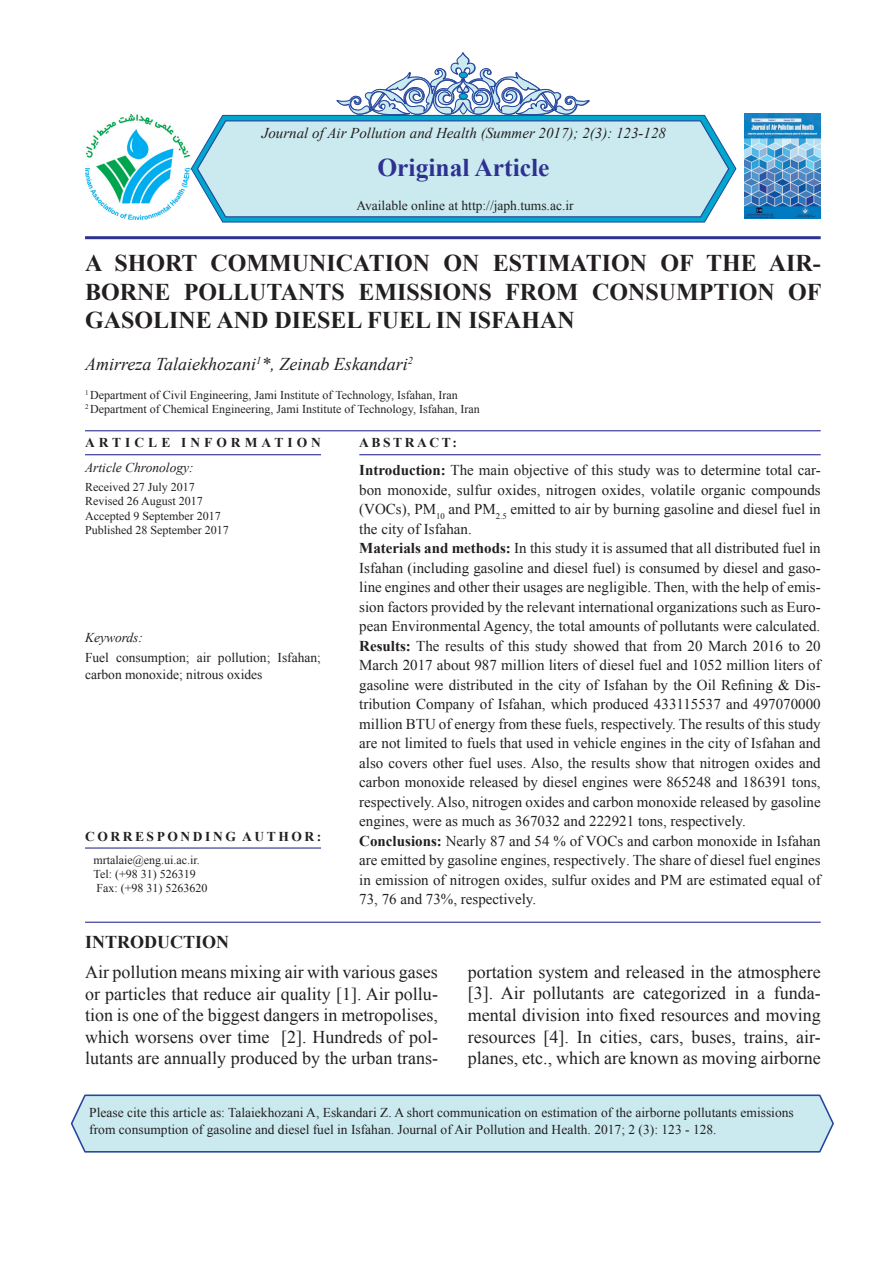
<style>
.page{position:relative;width:893px;height:1263px;background:#fff}
.page>*{position:absolute;margin:0;border:0;box-sizing:border-box;transform-origin:0 0}
.t1{font:700 25.5px "Times New Roman";color:#2e3192}
.t2{font:700 24px/28.5px "Times New Roman";color:#231f20;text-align:justify}
.HTML_Preformatted{font:18px/21.6px "Times New Roman";color:#231f20;text-align:justify}
.t3{font:italic 18px "Times New Roman";color:#231f20}
.t4{font:700 18px "Times New Roman";color:#231f20}
.t5{font:15px/19.5px "Times New Roman";color:#231f20;text-align:justify}
.t6{font:italic 15px "Times New Roman";color:#231f20}
.t7{font:13.5px/16.2px "Times New Roman";color:#231f20}
.t8{font:700 13.5px "Times New Roman";letter-spacing:.19em;color:#231f20}
.t9{font:italic 13.5px "Times New Roman";color:#231f20}
.t10{font:700 13.5px "Times New Roman";letter-spacing:.3em;color:#231f20}
.t11{font:12px "Times New Roman";color:#231f20}
.s1{font-weight:700}
</style>
<div class="page">
<svg style="left:70px;top:1094px;width:764px;height:59px;background:#c3e1ea"></svg>
<svg style="left:336px;top:52px;width:254px;height:63px"></svg>
<svg style="left:460px;top:103px;width:7px;height:11px"></svg>
<div style="left:459px;top:103px;width:8px;height:11px;border:1px solid #25469d;border-radius:50%"></div>
<div style="left:459px;top:72px;width:8px;height:6px;background:#00a9cc;border-radius:50%"></div>
<div style="left:459px;top:72px;width:9px;height:6px;border:1px solid #25469d;border-radius:50%"></div>
<div style="left:459px;top:93px;width:8px;height:6px;background:#00a9cc;border-radius:50%"></div>
<div style="left:459px;top:93px;width:9px;height:6px;border:1px solid #25469d;border-radius:50%"></div>
<svg style="left:190px;top:115px;width:547px;height:108px;fill:#00a9cc"></svg>
<svg style="left:196px;top:120px;width:534px;height:98px;background:#c2e4ec"></svg>
<hr style="left:85px;top:236px;width:736px;height:3px;background:#2e3192">
<hr style="left:85px;top:430px;width:736px;height:1px;background:#2e3192">
<hr style="left:85px;top:922px;width:736px;height:1px;background:#2e3192">
<hr style="left:85px;top:847px;width:236px;height:1px;background:#2e3192">
<hr style="left:359px;top:454px;width:462px;height:1px;background:#2e3192">
<hr style="left:85px;top:454px;width:236px;height:1px;background:#2e3192">
<img style="left:744px;top:113px;width:77px;height:105px">
<img style="left:85px;top:114px;width:105px;height:105px">
<p class="t6" style="left:262px;top:123px;width:406px">Journal of Air Pollution and Health (Summer 2017); 2(3): 123-128</p>
<p class="t1" style="left:377px;top:150px;width:174px">Original Article</p>
<p class="t7" style="left:356px;top:197px;width:219px">Available online at http://japh.tums.ac.ir</p>
<p class="t2" style="left:85px;top:248px;width:738px">A SHORT COMMUNICATION ON ESTIMATION OF THE AIR-BORNE POLLUTANTS EMISSIONS FROM CONSUMPTION OF GASOLINE AND DIESEL FUEL IN ISFAHAN</p>
<p class="t3" style="left:85px;top:351px;width:330px">Amirreza Talaiekhozani<sup>1</sup>*, Zeinab Eskandari<sup>2</sup></p>
<p class="t11" style="left:85px;top:387px;width:374px"><sup>1</sup> Department of Civil Engineering, Jami Institute of Technology, Isfahan, Iran</p>
<p class="t11" style="left:85px;top:401px;width:396px"><sup>2</sup> Department of Chemical Engineering, Jami Institute of Technology, Isfahan, Iran</p>
<p class="t10" style="left:85px;top:434px;width:237px">ARTICLE INFORMATION</p>
<p class="t9" style="left:85px;top:458px;width:110px">Article Chronology:</p>
<p class="t11" style="left:85px;top:479px;width:111px">Received 27 July 2017</p>
<p class="t11" style="left:85px;top:493px;width:119px">Revised 26 August 2017</p>
<p class="t11" style="left:85px;top:507px;width:137px">Accepted 9 September 2017</p>
<p class="t11" style="left:85px;top:522px;width:145px">Published 28 September 2017</p>
<p class="t9" style="left:85px;top:628px;width:59px">Keywords:</p>
<p class="t7" style="left:85px;top:650px;width:237px">Fuel consumption; air pollution; Isfahan; carbon monoxide; nitrous oxides</p>
<p class="t8" style="left:85px;top:827px;width:238px">CORRESPONDING AUTHOR:</p>
<p class="t11" style="left:94px;top:851px;width:108px">mrtalaie@eng.ui.ac.ir.</p>
<p class="t11" style="left:94px;top:866px;width:104px">Tel: (+98 31) 526319</p>
<p class="t11" style="left:97px;top:880px;width:113px">Fax: (+98 31) 5263620</p>
<p class="t8" style="left:359px;top:433px;width:99px">ABSTRACT:</p>
<p class="t5" style="left:359px;top:460px;width:463px"><span class="s1">Introduction:</span> The main objective of this study was to determine total car&shy;bon monoxide, sulfur oxides, nitrogen oxides, volatile organic compounds (VOCs), PM<sub>10</sub> and PM<sub>2.5</sub> emitted to air by burning gasoline and diesel fuel in the city of Isfahan.</p>
<p class="t5" style="left:359px;top:538px;width:463px"><span class="s1">Materials and methods:</span> In this study it is assumed that all distributed fuel in Isfahan (including gasoline and diesel fuel) is consumed by diesel and gaso&shy;line engines and other their usages are negligible. Then, with the help of emis&shy;sion factors provided by the relevant international organizations such as Euro&shy;pean Environmental Agency, the total amounts of pollutants were calculated.</p>
<p class="t5" style="left:359px;top:636px;width:463px"><span class="s1">Results:</span> The results of this study showed that from 20 March 2016 to 20<br>March 2017 about 987 million liters of diesel fuel and 1052 million liters of gasoline were distributed in the city of Isfahan by the Oil Refining &amp; Dis&shy;tribution Company of Isfahan, which produced 433115537 and 497070000 million BTU of energy from these fuels, respectively. The results of this study are not limited to fuels that used in vehicle engines in the city of Isfahan and also covers other fuel uses. Also, the results show that nitrogen oxides and carbon monoxide released by diesel engines were 865248 and 186391 tons, respectively. Also, nitrogen oxides and carbon monoxide released by gasoline engines, were as much as 367032 and 222921 tons, respectively.</p>
<p class="t5" style="left:359px;top:831px;width:463px"><span class="s1">Conclusions:</span> Nearly 87 and 54 % of VOCs and carbon monoxide in Isfahan are emitted by gasoline engines, respectively. The share of diesel fuel engines in emission of nitrogen oxides, sulfur oxides and PM are estimated equal of 73, 76 and 73%, respectively.</p>
<p class="t4" style="left:85px;top:929px;width:145px">INTRODUCTION</p>
<p class="HTML_Preformatted" style="left:85px;top:961px;width:354px">Air pollution means mixing air with various gases or particles that reduce air quality [1]. Air pollu&shy;tion is one of the biggest dangers in metropolises, which worsens over time [2]. Hundreds of pol&shy;lutants are annually produced by the urban trans-</p>
<p class="HTML_Preformatted" style="left:468px;top:961px;width:354px">portation system and released in the atmosphere [3]. Air pollutants are categorized in a funda&shy;mental division into fixed resources and moving resources [4]. In cities, cars, buses, trains, air&shy;planes, etc., which are known as moving airborne</p>
<p class="t7" style="left:89px;top:1104px;width:706px">Please cite this article as: Talaiekhozani A, Eskandari Z. A short communication on estimation of the airborne pollutants emissions from consumption of gasoline and diesel fuel in Isfahan. Journal of Air Pollution and Health. 2017; 2 (3): 123 - 128.</p>
</div>
